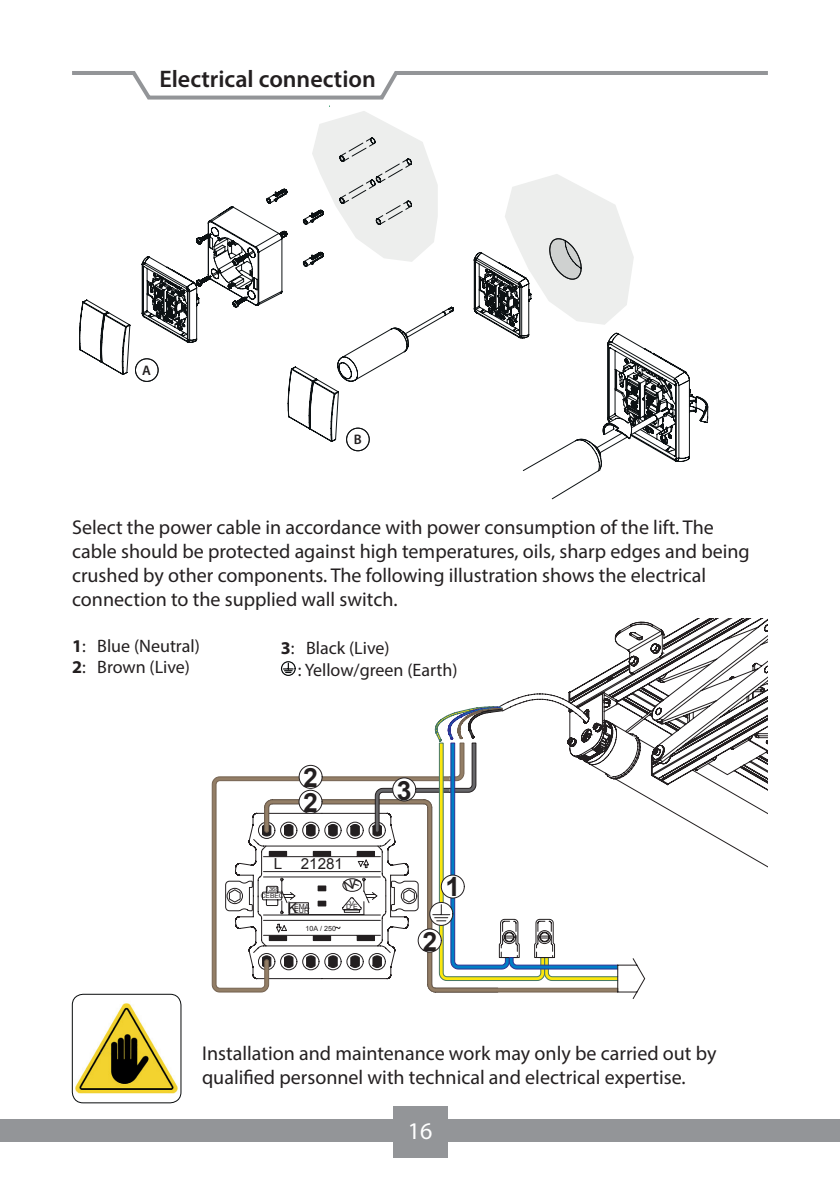
<style>
.page{position:relative;width:840px;height:1191px;background:#fff}
.page>*{position:absolute;margin:0;border:0;box-sizing:border-box;transform-origin:0 0}
.t1{font:700 26.6px/24.8px "Arial";color:#231f20}
.t2{font:600 24px "Myriad Pro";color:#231f20}
.t3{font:24px "Myriad Pro";color:#fff}
.t4{font:20px/24px "Myriad Pro";color:#231f20}
.t5{font:18px/21.6px "Myriad Pro";color:#231f20}
.t6{font:15.2px "Arial";color:#231f20}
.t7{font:600 13.8px "Myriad Pro";color:#231f20}
.t8{font:7.2px "Arial";color:#231f20}
.t9{font:6.6px "Arial";color:#231f20}
.t10{font:5.6px "Arial";color:#231f20}
.s1{font-weight:700}
.s2{font-size:14.2px}
</style>
<div class="page">
<div style="left:0;top:1118px;width:839px;height:23px;background:#939598"></div>
<div style="left:392px;top:1105px;width:55px;height:52px;background:#939598"></div>
<svg style="left:79px;top:325px;width:119px;height:50px"></svg>
<svg style="left:287px;top:325px;width:243px;height:117px"></svg>
<svg style="left:72px;top:71px;width:696px;height:254px"></svg>
<div style="left:135px;top:359px;width:23px;height:22px;background:#fff;border-radius:50%"></div>
<div style="left:135px;top:358px;width:23px;height:24px;border:1px solid #0d1214;border-radius:50%"></div>
<div style="left:346px;top:428px;width:23px;height:23px;background:#fff;border-radius:50%"></div>
<div style="left:346px;top:428px;width:23px;height:23px;border:1px solid #0d1214;border-radius:50%"></div>
<svg style="left:522px;top:333px;width:185px;height:166px"></svg>
<img style="left:72px;top:994px;width:109px;height:108px">
<div style="left:72px;top:994px;width:109px;height:109px;border:1px solid #080b0c;border-radius:11px"></div>
<div style="left:281px;top:661px;width:14px;height:15px;border:1px solid #080b0c;border-radius:50%"></div>
<svg style="left:283px;top:663px;width:10px;height:10px"></svg>
<svg style="left:211px;top:776px;width:14px;height:217px"></svg>
<svg style="left:500px;top:618px;width:267px;height:249px"></svg>
<svg style="left:225px;top:706px;width:420px;height:293px"></svg>
<p class="t2" style="left:159px;top:64px;width:218px">Electrical connection</p>
<p class="t7" style="left:142px;top:361px;width:10px">A</p>
<p class="t7" style="left:353px;top:430px;width:9px">B</p>
<p class="t4" style="left:72px;top:515px;width:678px">Select the power cable in accordance with power consumption of the lift. The cable should be protected against high temperatures, oils, sharp edges and being crushed by other components. The following illustration shows the electrical connection to the supplied wall switch.</p>
<p class="t5" style="left:72px;top:634px;width:129px"><span class="s1">1</span>: Blue (Neutral)<br><span class="s1">2</span>: Brown (Live)</p>
<p class="t5" style="left:298px;top:637px;width:161px;text-indent:-17px"><span class="s1">3</span>: Black (Live)<br>: Yellow/green (Earth)</p>
<h1 class="t1" style="left:303px;top:766px;width:16px">2<br>2</h1>
<p class="t6" style="left:273px;top:853px;width:71px">L 21281</p>
<p class="t9" style="left:260px;top:891px;width:25px">CEBEC</p>
<p class="t10" style="left:266px;top:885px;width:14px">1368</p>
<p class="t8" style="left:287px;top:901px;width:23px"><span class="s2">K</span>EMA</p>
<p class="t8" style="left:294px;top:905px;width:17px">EUR</p>
<p class="t8" style="left:305px;top:923px;width:32px">10A / 250</p>
<p class="t8" style="left:346px;top:901px;width:13px">D EV</p>
<h1 class="t1" style="left:396px;top:779px;width:16px">3</h1>
<h1 class="t1" style="left:445px;top:875px;width:16px">1</h1>
<h1 class="t1" style="left:422px;top:930px;width:16px">2</h1>
<p class="t4" style="left:202px;top:1040px;width:515px">Installation and maintenance work may only be carried out by qualified personnel with technical and electrical expertise.</p>
<p class="t3" style="left:407px;top:1116px;width:26px">16</p>
</div>
